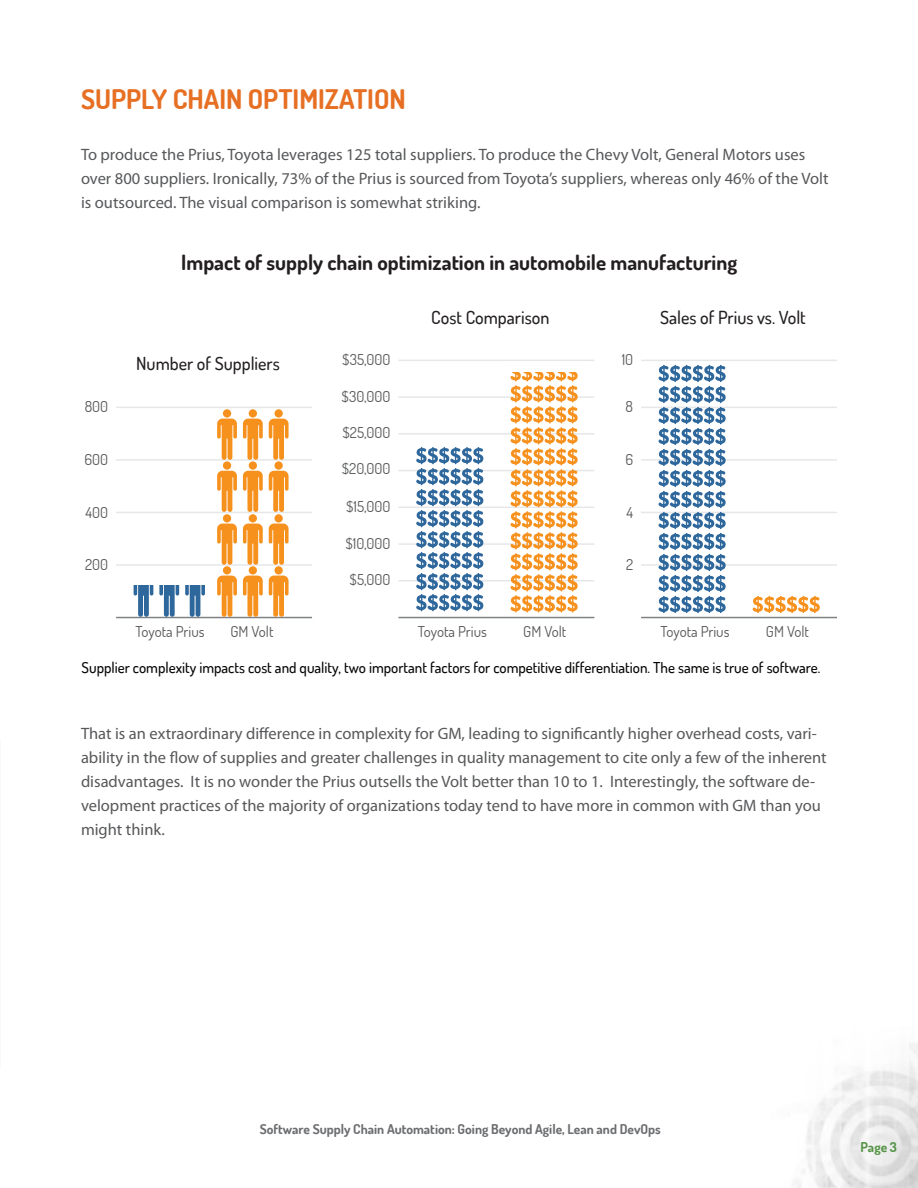
<style>
.page{position:relative;width:918px;height:1188px;background:#fff}
.page>*{position:absolute;margin:0;border:0;box-sizing:border-box;transform-origin:0 0}
.t1{font:700 27px "Dosis";color:#e66f23}
.t2{font:700 21px "Dosis";color:#231f20}
.t3{font:500 18px "Dosis";color:#231f20}
.t4{font:16.5px/24px "Myriad Pro";color:#57585a}
.t5{font:15px "Dosis";color:#57585a}
.t6{font:500 15px "Dosis";color:#040503}
.t7{font:700 13.5px "Dosis";color:#6c6d70}
.t8{font:700 13.5px "Dosis";color:#549345}
</style>
<div class="page">
<img style="left:794px;top:1043px;width:124px;height:145px">
<hr style="left:116px;top:617px;width:196px;height:1px;background:#808285">
<hr style="left:641px;top:617px;width:196px;height:1px;background:#808285">
<hr style="left:398px;top:617px;width:196px;height:1px;background:#808285">
<hr style="left:116px;top:564px;width:196px;height:2px;background:#e6e7e9">
<hr style="left:641px;top:564px;width:196px;height:2px;background:#e6e7e9">
<hr style="left:398px;top:580px;width:196px;height:2px;background:#e6e7e9">
<hr style="left:398px;top:543px;width:196px;height:2px;background:#e6e7e9">
<hr style="left:116px;top:512px;width:196px;height:1px;background:#e6e7e9">
<hr style="left:641px;top:512px;width:196px;height:1px;background:#e6e7e9">
<hr style="left:398px;top:507px;width:196px;height:1px;background:#e6e7e9">
<hr style="left:116px;top:459px;width:196px;height:2px;background:#e6e7e9">
<hr style="left:641px;top:459px;width:196px;height:2px;background:#e6e7e9">
<hr style="left:398px;top:470px;width:196px;height:1px;background:#e6e7e9">
<hr style="left:398px;top:433px;width:196px;height:2px;background:#e6e7e9">
<hr style="left:116px;top:407px;width:196px;height:1px;background:#e6e7e9">
<hr style="left:641px;top:407px;width:196px;height:1px;background:#e6e7e9">
<hr style="left:398px;top:396px;width:196px;height:2px;background:#e6e7e9">
<hr style="left:641px;top:360px;width:196px;height:1px;background:#e6e7e9">
<hr style="left:398px;top:360px;width:196px;height:1px;background:#e6e7e9">
<svg style="left:217px;top:419px;width:20px;height:41px"></svg>
<div style="left:223px;top:409px;width:8px;height:9px;background:#f6911e;border-radius:50%"></div>
<svg style="left:217px;top:471px;width:20px;height:41px"></svg>
<div style="left:223px;top:461px;width:8px;height:9px;background:#f6911e;border-radius:50%"></div>
<svg style="left:217px;top:524px;width:20px;height:41px"></svg>
<div style="left:223px;top:514px;width:8px;height:9px;background:#f6911e;border-radius:50%"></div>
<svg style="left:217px;top:576px;width:20px;height:41px"></svg>
<div style="left:223px;top:566px;width:8px;height:9px;background:#f6911e;border-radius:50%"></div>
<svg style="left:243px;top:419px;width:20px;height:41px"></svg>
<div style="left:249px;top:409px;width:8px;height:9px;background:#f6911e;border-radius:50%"></div>
<svg style="left:243px;top:471px;width:20px;height:41px"></svg>
<div style="left:249px;top:461px;width:8px;height:9px;background:#f6911e;border-radius:50%"></div>
<svg style="left:243px;top:524px;width:20px;height:41px"></svg>
<div style="left:249px;top:514px;width:8px;height:9px;background:#f6911e;border-radius:50%"></div>
<svg style="left:243px;top:576px;width:20px;height:41px"></svg>
<div style="left:249px;top:566px;width:8px;height:9px;background:#f6911e;border-radius:50%"></div>
<svg style="left:269px;top:419px;width:20px;height:41px"></svg>
<div style="left:274px;top:409px;width:9px;height:9px;background:#f6911e;border-radius:50%"></div>
<svg style="left:269px;top:471px;width:20px;height:41px"></svg>
<div style="left:274px;top:461px;width:9px;height:9px;background:#f6911e;border-radius:50%"></div>
<svg style="left:269px;top:524px;width:20px;height:41px"></svg>
<div style="left:274px;top:514px;width:9px;height:9px;background:#f6911e;border-radius:50%"></div>
<svg style="left:269px;top:576px;width:20px;height:41px"></svg>
<div style="left:274px;top:566px;width:9px;height:9px;background:#f6911e;border-radius:50%"></div>
<svg style="left:134px;top:585px;width:19px;height:32px"></svg>
<svg style="left:159px;top:585px;width:20px;height:32px"></svg>
<svg style="left:185px;top:585px;width:20px;height:32px"></svg>
<svg style="left:659px;top:365px;width:67px;height:248px"></svg>
<svg style="left:753px;top:596px;width:67px;height:17px"></svg>
<svg style="left:416px;top:447px;width:67px;height:164px"></svg>
<svg style="left:511px;top:372px;width:67px;height:240px"></svg>
<h1 class="t1" style="left:81px;top:81px;width:326px">supply chain optimization</h1>
<p class="t4" style="left:81px;top:143px;width:749px">To produce the Prius, Toyota leverages 125 total suppliers. To produce the Chevy Volt, General Motors uses over 800 suppliers. Ironically, 73% of the Prius is sourced from Toyota’s suppliers, whereas only 46% of the Volt is outsourced. The visual comparison is somewhat striking.</p>
<p class="t2" style="left:181px;top:249px;width:557px">Impact of supply chain optimization in automobile manufacturing</p>
<p class="t3" style="left:431px;top:305px;width:120px">Cost Comparison</p>
<p class="t3" style="left:660px;top:305px;width:147px">Sales of Prius vs. Volt</p>
<p class="t3" style="left:136px;top:352px;width:145px">Number of Suppliers</p>
<p class="t5" style="left:342px;top:350px;width:50px">$35,000</p>
<p class="t5" style="left:622px;top:350px;width:13px">10</p>
<p class="t5" style="left:342px;top:387px;width:50px">$30,000</p>
<p class="t5" style="left:85px;top:397px;width:25px">800</p>
<p class="t5" style="left:626px;top:397px;width:9px">8</p>
<p class="t5" style="left:342px;top:423px;width:50px">$25,000</p>
<p class="t5" style="left:85px;top:450px;width:25px">600</p>
<p class="t5" style="left:625px;top:450px;width:9px">6</p>
<p class="t5" style="left:342px;top:459px;width:50px">$20,000</p>
<p class="t5" style="left:346px;top:497px;width:46px">$15,000</p>
<p class="t5" style="left:86px;top:502px;width:24px">400</p>
<p class="t5" style="left:627px;top:502px;width:8px">4</p>
<p class="t5" style="left:345px;top:534px;width:47px">$10,000</p>
<p class="t5" style="left:85px;top:555px;width:25px">200</p>
<p class="t5" style="left:626px;top:555px;width:9px">2</p>
<p class="t5" style="left:350px;top:570px;width:42px">$5,000</p>
<p class="t5" style="left:136px;top:622px;width:71px">Toyota Prius</p>
<p class="t5" style="left:231px;top:622px;width:44px">GM Volt</p>
<p class="t5" style="left:418px;top:622px;width:71px">Toyota Prius</p>
<p class="t5" style="left:523px;top:622px;width:44px">GM Volt</p>
<p class="t5" style="left:661px;top:622px;width:71px">Toyota Prius</p>
<p class="t5" style="left:766px;top:622px;width:44px">GM Volt</p>
<p class="t6" style="left:82px;top:657px;width:740px">Supplier complexity impacts cost and quality, two important factors for competitive differentiation. The same is true of software.</p>
<p class="t4" style="left:81px;top:722px;width:747px">That is an extraordinary difference in complexity for GM, leading to significantly higher overhead costs, vari&shy;ability in the flow of supplies and greater challenges in quality management to cite only a few of the inherent disadvantages. It is no wonder the Prius outsells the Volt better than 10 to 1. Interestingly, the software de&shy;velopment practices of the majority of organizations today tend to have more in common with GM than you might think.</p>
<p class="t7" style="left:260px;top:1120px;width:403px">Software Supply Chain Automation: Going Beyond Agile, Lean and DevOps</p>
<p class="t8" style="left:861px;top:1138px;width:38px">Page 3</p>
</div>
